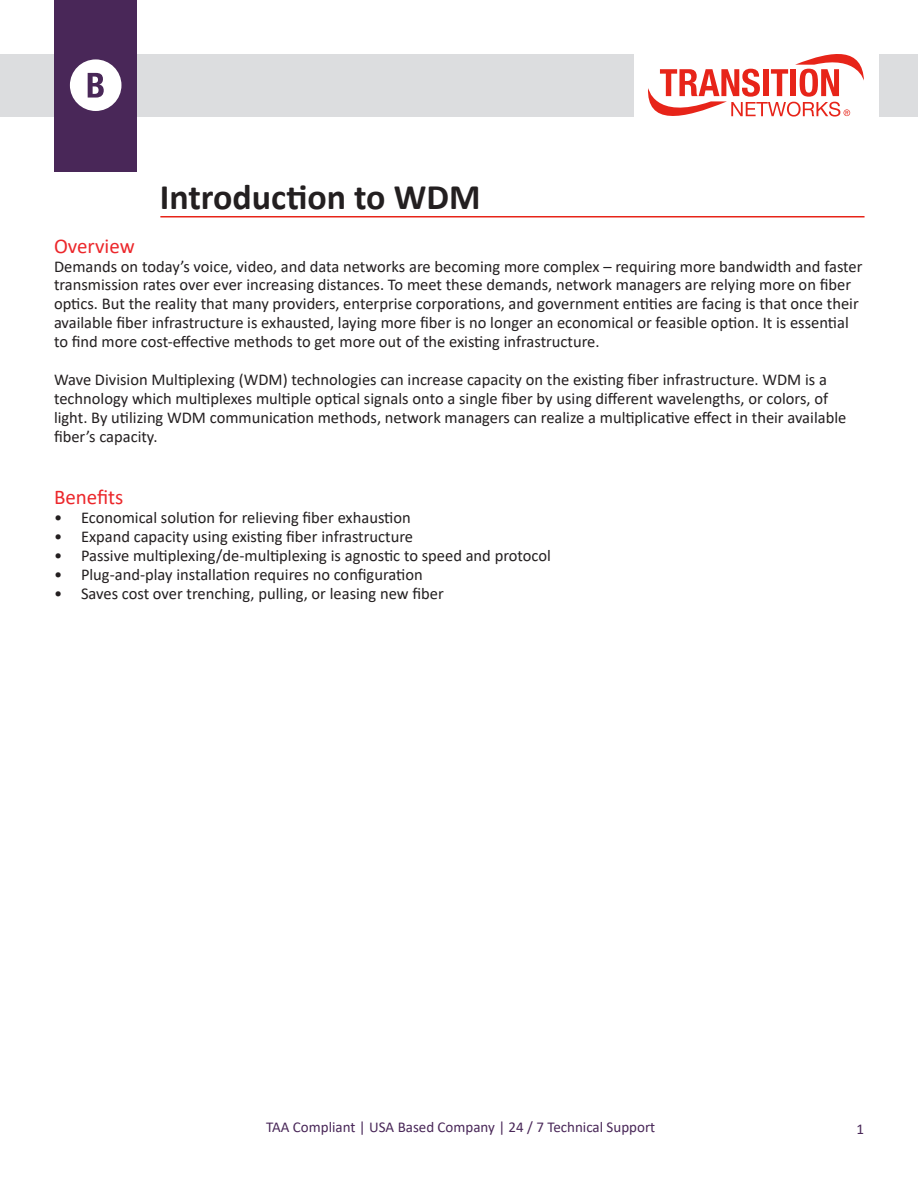
<style>
.page{position:relative;width:918px;height:1188px;background:#fff}
.page>*{position:absolute;margin:0;border:0;box-sizing:border-box;transform-origin:0 0}
.t1{font:700 36px "Calibri";color:#231f20}
.subtitle{font:21px "Calibri";color:#ec272b}
.body_text{font:16.5px/18.9px "Calibri";color:#231f20}
.t2{font:15px "Calibri";color:#492758}
</style>
<div class="page">
<svg style="left:648px;top:54px;width:216px;height:63px"></svg>
<div style="left:0;top:54px;width:633px;height:62px;background:#dcdddf"></div>
<div style="left:55px;top:0;width:82px;height:172px;background:#492758"></div>
<hr style="left:160px;top:216px;width:705px;height:2px;background:#e72419">
<div style="left:70px;top:59px;width:51px;height:52px;background:#fff;border-radius:50%"></div>
<svg style="left:88px;top:73px;width:16px;height:25px"></svg>
<div style="left:879px;top:54px;width:39px;height:63px;background:#dcdddf"></div>
<p class="t1" style="left:160px;top:171px;width:322px">Introduction to WDM</p>
<p class="subtitle" style="left:54px;top:231px;width:82px">Overview</p>
<p class="body_text" style="left:54px;top:256px;width:810px">Demands on today’s voice, video, and data networks are becoming more complex – requiring more bandwidth and faster transmission rates over ever increasing distances. To meet these demands, network managers are relying more on fiber optics. But the reality that many providers, enterprise corporations, and government entities are facing is that once their available fiber infrastructure is exhausted, laying more fiber is no longer an economical or feasible option. It is essential to find more cost-effective methods to get more out of the existing infrastructure.</p>
<p class="body_text" style="left:54px;top:370px;width:794px">Wave Division Multiplexing (WDM) technologies can increase capacity on the existing fiber infrastructure. WDM is a technology which multiplexes multiple optical signals onto a single fiber by using different wavelengths, or colors, of light. By utilizing WDM communication methods, network managers can realize a multiplicative effect in their available fiber’s capacity.</p>
<p class="subtitle" style="left:54px;top:483px;width:71px">Benefits</p>
<p class="body_text" style="left:54px;top:508px;width:358px">• Economical solution for relieving fiber exhaustion</p>
<p class="body_text" style="left:54px;top:527px;width:361px">• Expand capacity using existing fiber infrastructure</p>
<p class="body_text" style="left:54px;top:546px;width:498px">• Passive multiplexing/de-multiplexing is agnostic to speed and protocol</p>
<p class="body_text" style="left:54px;top:565px;width:370px">• Plug-and-play installation requires no configuration</p>
<p class="body_text" style="left:54px;top:584px;width:391px">• Saves cost over trenching, pulling, or leasing new fiber</p>
<p class="t2" style="left:266px;top:1117px;width:391px">TAA Compliant | USA Based Company | 24 / 7 Technical Support</p>
<p class="t2" style="left:856px;top:1119px;width:9px">1</p>
</div>
